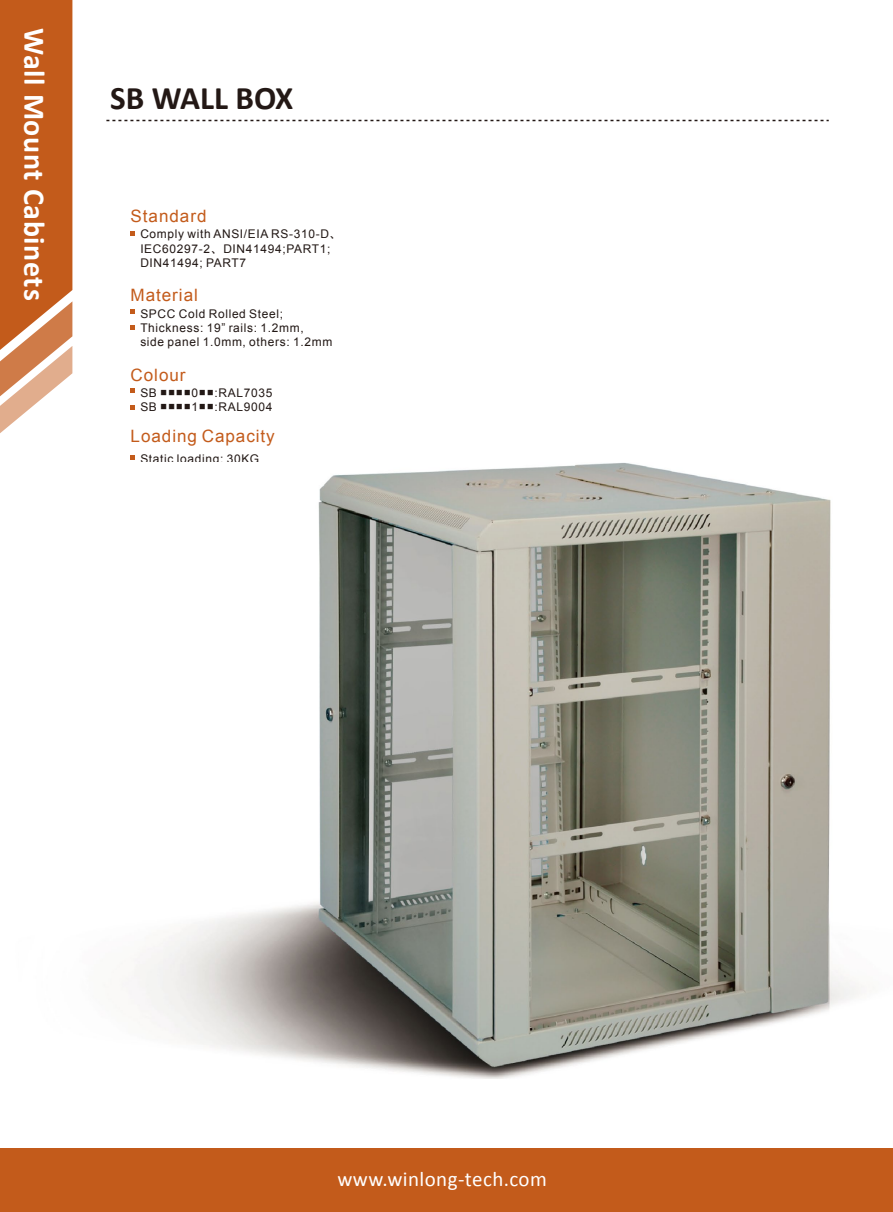
<style>
.page{position:relative;width:893px;height:1212px;background:#fff}
.page>*{position:absolute;margin:0;border:0;box-sizing:border-box;transform-origin:0 0}
.t1{font:700 33px "Calibri";color:#231815}
.t2{font:700 30px "Calibri";letter-spacing:.02em;color:#fff}
.t3{font:21px "Calibri";letter-spacing:.02em;color:#fff}
.t4{font:17.1px "Arial";letter-spacing:.055em;color:#c35b1b}
.t5{font:12px/14.2px "Arial";letter-spacing:.055em;color:#221815}
.s1{font-family:"Arial Unicode MS"}
</style>
<div class="page">
<svg style="left:131px;top:231px;width:4px;height:5px"></svg>
<svg style="left:131px;top:309px;width:4px;height:5px"></svg>
<svg style="left:131px;top:325px;width:4px;height:5px"></svg>
<svg style="left:131px;top:388px;width:4px;height:5px"></svg>
<svg style="left:131px;top:405px;width:4px;height:5px"></svg>
<svg style="left:131px;top:455px;width:4px;height:5px"></svg>
<svg style="left:106px;top:120px;width:723px;height:1px"></svg>
<svg style="left:0;top:0;width:72px;height:433px;background:#cc7540"></svg>
<img style="left:126px;top:463px;width:738px;height:616px">
<div style="left:0;top:1149px;width:893px;height:63px;background:#c35b1b"></div>
<h2 class="t2" style="left:54px;top:28px;width:274px;rotate:90deg">Wall Mount Cabinets</h2>
<h1 class="t1" style="left:110px;top:77px;width:185px">SB WALL BOX</h1>
<h3 class="t4" style="left:131px;top:205px;width:77px">Standard</h3>
<p class="t5" style="left:140px;top:227px;width:203px">Comply with ANSI/EIA RS-310-D<span class="s1">、<br></span>IEC60297-2<span class="s1">、</span>DIN41494;PART1;<br>DIN41494; PART7</p>
<h3 class="t4" style="left:131px;top:284px;width:69px">Material</h3>
<p class="t5" style="left:140px;top:307px;width:193px">SPCC Cold Rolled Steel;<br>Thickness: 19” rails: 1.2mm,<br>side panel 1.0mm, others: 1.2mm</p>
<h3 class="t4" style="left:131px;top:363px;width:57px">Colour</h3>
<p class="t5" style="left:140px;top:386px;width:134px">SB <span class="s1">■■■■</span>0<span class="s1">■■</span>:RAL7035<br>SB <span class="s1">■■■■</span>1<span class="s1">■■</span>:RAL9004</p>
<h3 class="t4" style="left:131px;top:425px;width:146px">Loading Capacity</h3>
<p class="t5" style="left:140px;top:452px;width:120px">Static loading: 30KG</p>
<h3 class="t3" style="left:337px;top:1165px;width:211px">www.winlong-tech.com</h3>
</div>
